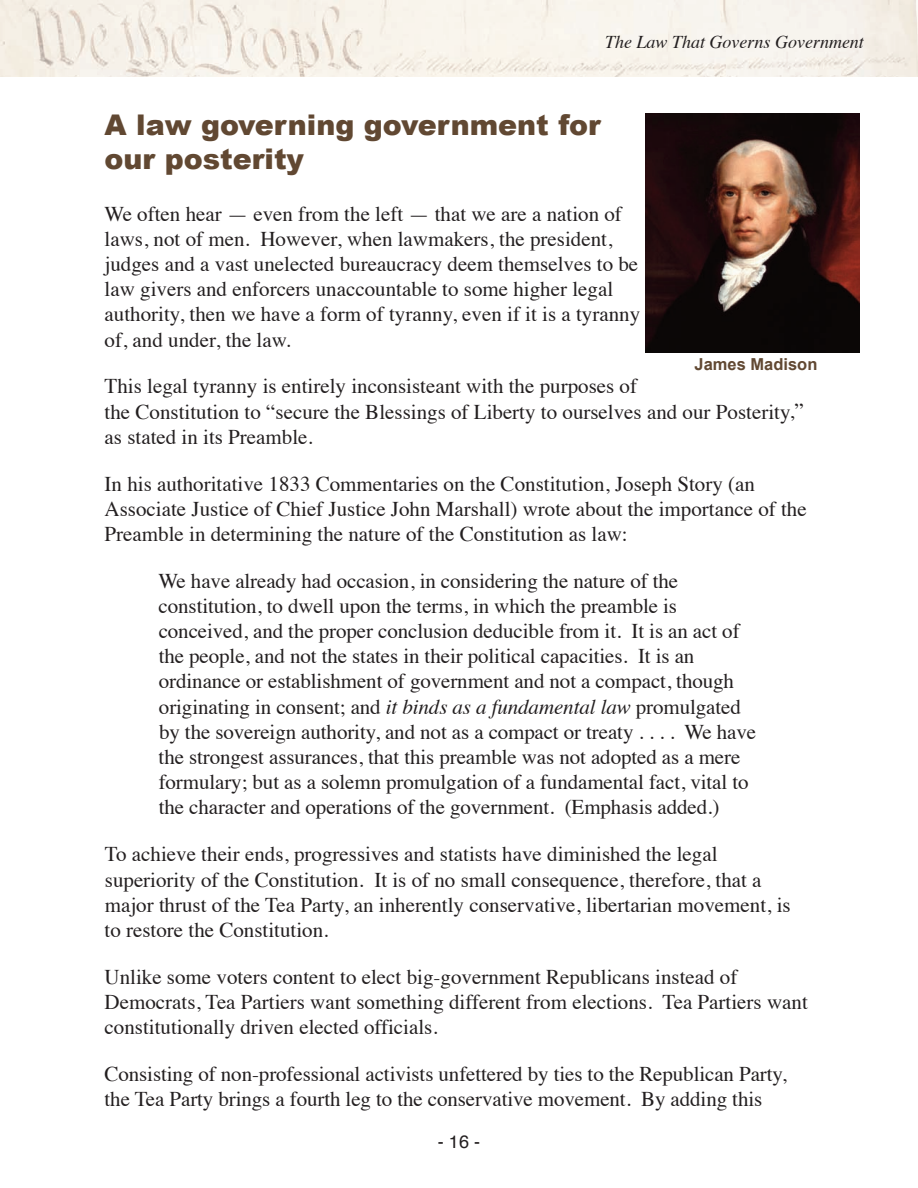
<style>
.page{position:relative;width:918px;height:1188px;background:#fff}
.page>*{position:absolute;margin:0;border:0;box-sizing:border-box;transform-origin:0 0}
.t1{font:900 28.5px/34.2px "Arial";color:#614832}
.t2{font:21px/25.2px "Times";color:#231f20}
.t3{font:italic 18px "Times";color:#231f20}
.t4{font:18px "Helvetica";color:#231f20}
.t5{font:700 16.5px "Arial";color:#614832}
.s1{font-style:italic}
</style>
<div class="page">
<img style="left:0;top:0;width:918px;height:77px">
<img style="left:645px;top:114px;width:214px;height:238px">
<p class="t3" style="left:605px;top:35px;width:260px">The Law That Governs Government</p>
<h1 class="t1" style="left:105px;top:107px;width:498px">A law governing government for our posterity</h1>
<p class="t2" style="left:105px;top:203px;width:537px">We often hear — even from the left — that we are a nation of laws, not of men. However, when lawmakers, the president, judges and a vast unelected bureaucracy deem themselves to be law givers and enforcers unaccountable to some higher legal authority, then we have a form of tyranny, even if it is a tyranny of, and under, the law.</p>
<p class="t2" style="left:105px;top:375px;width:701px">This legal tyranny is entirely inconsisteant with the purposes of<br>the Constitution to “secure the Blessings of Liberty to ourselves and our Posterity,” as stated in its Preamble.</p>
<p class="t2" style="left:105px;top:473px;width:704px">In his authoritative 1833 Commentaries on the Constitution, Joseph Story (an<br>Associate Justice of Chief Justice John Marshall) wrote about the importance of the<br>Preamble in determining the nature of the Constitution as law:</p>
<p class="t2" style="left:159px;top:570px;width:599px">We have already had occasion, in considering the nature of the constitution, to dwell upon the terms, in which the preamble is conceived, and the proper conclusion deducible from it. It is an act of the people, and not the states in their political capacities. It is an ordinance or establishment of government and not a compact, though originating in consent; and <span class="s1">it binds as a fundamental law</span> promulgated by the sovereign authority, and not as a compact or treaty . . . . We have the strongest assurances, that this preamble was not adopted as a mere formulary; but as a solemn promulgation of a fundamental fact, vital to the character and operations of the government. (Emphasis added.)</p>
<p class="t2" style="left:105px;top:843px;width:688px">To achieve their ends, progressives and statists have diminished the legal superiority of the Constitution. It is of no small consequence, therefore, that a major thrust of the Tea Party, an inherently conservative, libertarian movement, is to restore the Constitution.</p>
<p class="t2" style="left:105px;top:966px;width:705px">Unlike some voters content to elect big-government Republicans instead of<br>Democrats, Tea Partiers want something different from elections. Tea Partiers want constitutionally driven elected officials.</p>
<p class="t2" style="left:105px;top:1063px;width:684px">Consisting of non-professional activists unfettered by ties to the Republican Party, the Tea Party brings a fourth leg to the conservative movement. By adding this</p>
<p class="t5" style="left:695px;top:355px;width:124px">James Madison</p>
<p class="t4" style="left:438px;top:1134px;width:44px">-16-</p>
</div>
